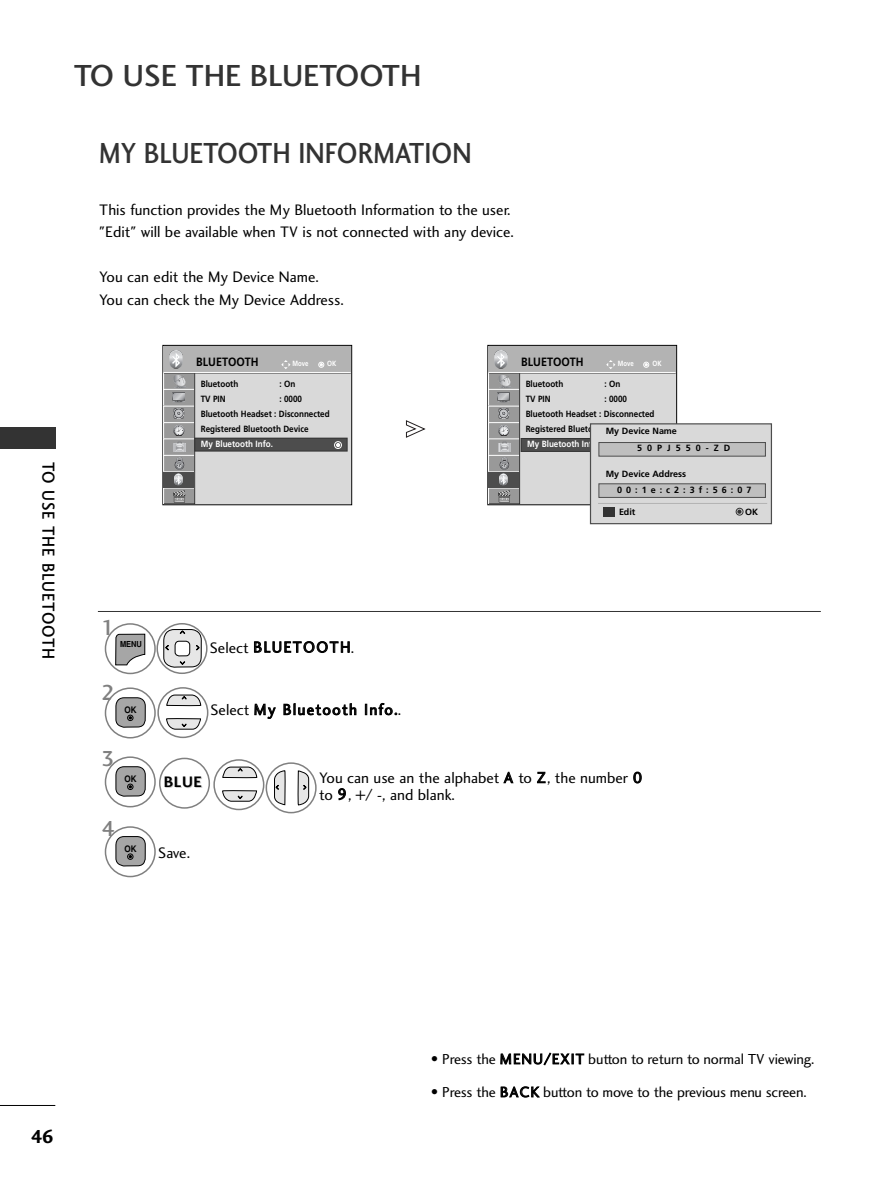
<style>
.page{position:relative;width:893px;height:1191px;background:#fff}
.page>*{position:absolute;margin:0;border:0;box-sizing:border-box;transform-origin:0 0}
.t1{font:31.5px "Charlotte Sans Medium Plain";color:#333}
.t2{font:30px "Charlotte Sans Medium Plain";color:#333;scale:.9 1}
.t3{font:22.5px "Charlotte Sans Medium Plain";color:#808080}
.t4{font:19.5px "Charlotte Sans Bold Plain";color:#000}
.t5{font:18px "Charlotte Sans Medium Plain";letter-spacing:.06em;color:#000;scale:.9 1}
.t6{font:15.75px/22.5px "Charlotte Sans Book Plain";color:#000}
.t7{font:15.75px "Charlotte Sans Book Plain";letter-spacing:.085em;color:#000}
.t8{font:15.75px "Charlotte Sans Book Plain";letter-spacing:.09em;color:#000}
.t9{font:15.75px "Charlotte Sans Bold Plain";color:#000}
.t10{font:15px "Charlotte Sans Book Plain";letter-spacing:-.01em;color:#000}
.t11{font:700 12px "Frutiger";color:#000;scale:.9 1}
.t12{font:700 9px/15px "Frutiger";color:#000;scale:.9 1}
.t13{font:700 9px "Frutiger";color:#000}
.t14{font:700 9px "Frutiger";color:#fff;scale:.9 1}
.t15{font:700 9px "Frutiger";letter-spacing:.445em;color:#000}
.t16{font:700 9px "Frutiger";letter-spacing:.555em;color:#000}
.t17{font:700 9px "Helvetica";color:#000;scale:.9 1}
.t18{font:700 8.25px "Helvetica";color:#000;scale:.9 1}
.t19{font:700 7.5px "Frutiger";color:#fff;scale:.8 1}
.t20{font:700 7.5px "Frutiger";color:#fff;scale:.85 1}
.s1{font-size:15.75px}
</style>
<div class="page">
<hr style="left:0;top:1105px;width:55px;height:1px;background:#000">
<div style="left:0;top:427px;width:55px;height:21px;background:#333"></div>
<div style="left:489px;top:346px;width:187px;height:27px;background:#b3b3b3"></div>
<div style="left:520px;top:373px;width:156px;height:131px;background:#d9d9d9"></div>
<svg style="left:606px;top:360px;width:9px;height:9px"></svg>
<svg style="left:643px;top:362px;width:6px;height:5px"></svg>
<hr style="left:489px;top:373px;width:187px;height:1px;background:#333">
<hr style="left:488px;top:372px;width:188px;height:1px;background:#fff">
<svg style="left:488px;top:351px;width:32px;height:154px;background:#9c9c9d"></svg>
<div style="left:164px;top:346px;width:187px;height:27px;background:#b3b3b3"></div>
<div style="left:195px;top:373px;width:156px;height:131px;background:#d9d9d9"></div>
<svg style="left:281px;top:360px;width:9px;height:9px"></svg>
<svg style="left:318px;top:362px;width:6px;height:5px"></svg>
<hr style="left:164px;top:373px;width:187px;height:1px;background:#333">
<hr style="left:163px;top:372px;width:188px;height:1px;background:#fff">
<svg style="left:163px;top:351px;width:32px;height:154px;background:#9c9d9d"></svg>
<hr style="left:98px;top:611px;width:723px;height:1px;background:#333">
<svg style="left:406px;top:420px;width:19px;height:18px"></svg>
<svg style="left:115px;top:633px;width:31px;height:33px"></svg>
<div style="left:105px;top:623px;width:51px;height:51px;border:2px solid #808080;border-radius:50%"></div>
<svg style="left:158px;top:624px;width:48px;height:48px"></svg>
<svg style="left:163px;top:629px;width:39px;height:38px"></svg>
<div style="left:156px;top:623px;width:51px;height:51px;border:2px solid #808080;border-radius:50%"></div>
<svg style="left:115px;top:697px;width:31px;height:31px"></svg>
<div style="left:105px;top:687px;width:51px;height:51px;border:2px solid #808080;border-radius:50%"></div>
<svg style="left:166px;top:694px;width:35px;height:12px"></svg>
<svg style="left:166px;top:718px;width:35px;height:12px"></svg>
<div style="left:157px;top:687px;width:51px;height:51px;border:2px solid #808080;border-radius:50%"></div>
<svg style="left:115px;top:766px;width:31px;height:31px"></svg>
<div style="left:105px;top:756px;width:51px;height:51px;border:2px solid #808080;border-radius:50%"></div>
<svg style="left:115px;top:836px;width:31px;height:31px"></svg>
<div style="left:105px;top:826px;width:51px;height:51px;border:2px solid #808080;border-radius:50%"></div>
<svg style="left:222px;top:766px;width:35px;height:13px"></svg>
<svg style="left:222px;top:790px;width:35px;height:12px"></svg>
<div style="left:213px;top:759px;width:51px;height:51px;border:2px solid #808080;border-radius:50%"></div>
<div style="left:521px;top:439px;width:152px;height:12px;background:#4d4d4d"></div>
<div style="left:521px;top:438px;width:153px;height:14px;border:1px solid #333"></div>
<div style="left:195px;top:438px;width:152px;height:13px;background:#4d4d4d"></div>
<div style="left:194px;top:438px;width:153px;height:13px;border:1px solid #333"></div>
<svg style="left:336px;top:443px;width:4px;height:4px"></svg>
<div style="left:334px;top:441px;width:8px;height:8px;border:1px solid #fff;border-radius:50%"></div>
<div style="left:591px;top:424px;width:180px;height:99px;background:#d9d9d9"></div>
<div style="left:590px;top:423px;width:182px;height:101px;border:1px solid #4d4d4d"></div>
<div style="left:599px;top:443px;width:166px;height:13px;background:#bfbfbf"></div>
<div style="left:599px;top:442px;width:166px;height:14px;border:1px solid #4d4d4d"></div>
<div style="left:599px;top:484px;width:166px;height:13px;background:#bfbfbf"></div>
<div style="left:599px;top:483px;width:166px;height:15px;border:1px solid #4d4d4d"></div>
<hr style="left:598px;top:503px;width:169px;height:1px;background:#b3b3b3">
<div style="left:604px;top:508px;width:11px;height:9px;background:#333"></div>
<div style="left:736px;top:508px;width:7px;height:7px;border:1px solid #333;border-radius:50%"></div>
<div style="left:159px;top:758px;width:51px;height:51px;border:2px solid #808080;border-radius:50%"></div>
<svg style="left:274px;top:770px;width:12px;height:35px"></svg>
<svg style="left:297px;top:770px;width:12px;height:35px"></svg>
<div style="left:266px;top:762px;width:51px;height:51px;border:2px solid #808080;border-radius:50%"></div>
<h1 class="t1" style="left:74px;top:63px;width:349px">TO USE THE BLUETOOTH</h1>
<p class="t5" style="left:55px;top:461px;width:221px;rotate:90deg">TO USE THE BLUETOOTH</p>
<h2 class="t2" style="left:99px;top:141px;width:415px">MY BLUETOOTH INFORMATION</h2>
<p class="t6" style="left:99px;top:200px;width:416px">This function provides the My Bluetooth Information to the user. "Edit" will be available when TV is not connected with any device.</p>
<p class="t6" style="left:99px;top:267px;width:246px">You can edit the My Device Name.<br>You can check the My Device Address.</p>
<p class="t11" style="left:196px;top:357px;width:71px">BLUETOOTH</p>
<p class="t11" style="left:521px;top:357px;width:71px">BLUETOOTH</p>
<p class="t19" style="left:292px;top:360px;width:22px">Move</p>
<p class="t20" style="left:327px;top:360px;width:12px">OK</p>
<p class="t19" style="left:618px;top:360px;width:22px">Move</p>
<p class="t20" style="left:652px;top:360px;width:12px">OK</p>
<p class="t12" style="left:201px;top:377px;width:43px">Bluetooth</p>
<p class="t12" style="left:279px;top:377px;width:19px">: On</p>
<p class="t12" style="left:201px;top:392px;width:29px">TV PIN</p>
<p class="t12" style="left:526px;top:377px;width:43px">Bluetooth</p>
<p class="t12" style="left:604px;top:377px;width:19px">: On</p>
<p class="t12" style="left:526px;top:392px;width:29px">TV PIN</p>
<p class="t12" style="left:201px;top:392px;width:145px;text-indent:79px">: 0000<br>Bluetooth Headset : Disconnected<br>Registered Bluetooth Device</p>
<p class="t12" style="left:526px;top:392px;width:145px;text-indent:79px">: 0000<br>Bluetooth Headset : Disconnected<br>Registered Bluetooth Device<br>My Bluetooth Info.</p>
<p class="t13" style="left:606px;top:428px;width:73px">My Device Name</p>
<p class="t13" style="left:606px;top:470px;width:82px">My Device Address</p>
<p class="t13" style="left:619px;top:508px;width:18px">Edit</p>
<p class="t13" style="left:745px;top:508px;width:14px">OK</p>
<p class="t14" style="left:201px;top:440px;width:82px">My Bluetooth Info.</p>
<p class="t14" style="left:527px;top:441px;width:82px">My Bluetooth Info.</p>
<p class="t16" style="left:637px;top:444px;width:95px">50PJ550-ZD</p>
<p class="t15" style="left:617px;top:486px;width:136px">00:1e:c2:3f:56:07</p>
<h3 class="t3" style="left:102px;top:619px;width:15px">1</h3>
<p class="t18" style="left:120px;top:641px;width:26px">MENU</p>
<h3 class="t3" style="left:102px;top:683px;width:15px">2</h3>
<p class="t17" style="left:125px;top:706px;width:15px">OK</p>
<h3 class="t3" style="left:102px;top:750px;width:15px">3</h3>
<p class="t17" style="left:125px;top:775px;width:15px">OK</p>
<h3 class="t3" style="left:102px;top:820px;width:15px">4</h3>
<p class="t17" style="left:125px;top:845px;width:15px">OK</p>
<p class="t8" style="left:210px;top:641px;width:146px">Select BLUETOOTH.</p>
<p class="t7" style="left:210px;top:703px;width:192px">Select My Bluetooth Info..</p>
<p class="t9" style="left:164px;top:775px;width:39px">BLUE</p>
<p class="t6" style="left:158px;top:842px;width:33px">Save.</p>
<p class="t6" style="left:319px;top:771px;width:324px;line-height:16.5px">You can use an the alphabet A to Z, the number 0 to 9, +/ -, and blank.</p>
<p class="t4" style="left:31px;top:1129px;width:25px">46</p>
<p class="t10" style="left:431px;top:1053px;width:385px"><span class="s1">•</span> Press the MENU/EXIT button to return to normal TV viewing.</p>
<p class="t10" style="left:431px;top:1086px;width:377px"><span class="s1">•</span> Press the BACK button to move to the previous menu screen.</p>
</div>
